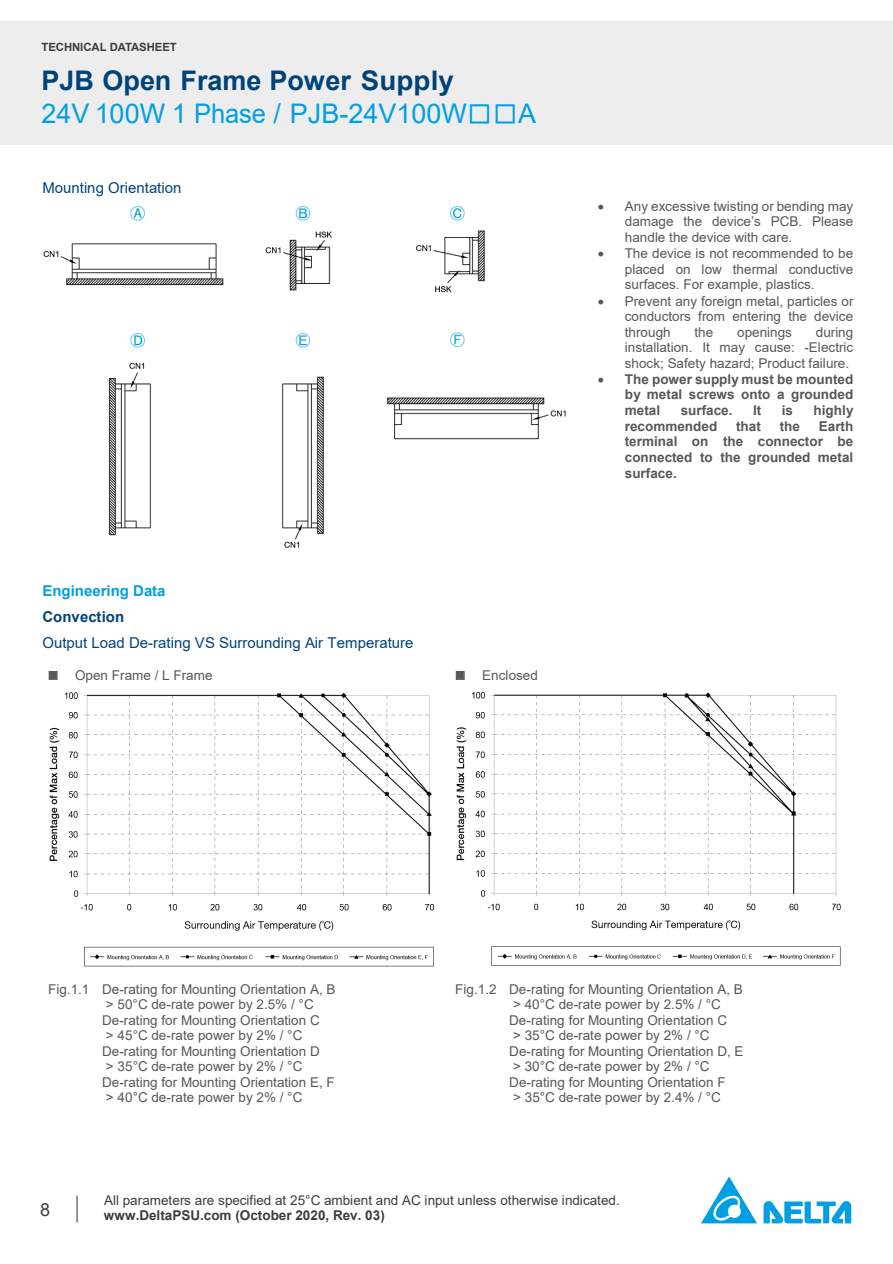
<style>
.page{position:relative;width:893px;height:1264px;background:#fff}
.page>*{position:absolute;margin:0;border:0;box-sizing:border-box;transform-origin:0 0}
.t1{font:27px/32.7px "Arial";letter-spacing:-.005em;color:#009fe3}
.t2{font:25.5px "MS Gothic";color:#009fe3}
.t3{font:18px "Arial";color:#3c3c3b}
.t4{font:15px "Arial";color:#004379}
.t5{font:700 15px "Arial";color:#009fe3}
.t6{font:700 15px "Arial";letter-spacing:.005em;color:#004379}
.t7{font:13.5px/15.6px "Arial";letter-spacing:.005em;color:#575756}
.t8{font:700 13.5px/15.8px "Arial";color:#575756;text-align:justify}
.t9{font:13.5px "Arial";letter-spacing:.005em;color:#3c3c3b}
.t10{font:700 13.5px "Arial";letter-spacing:.005em;color:#3c3c3b}
.t11{font:700 11.4px "Arial";letter-spacing:-.01em;color:#3c3c3b}
.s1{font-weight:700;color:#004379}
.s2{font-family:"MS Gothic";font-size:25.5px}
.s3{font-family:"Arial";font-size:27px}
</style>
<div class="page">
<div style="left:0;top:21px;width:893px;height:124px;background:#ededed"></div>
<img style="left:701px;top:1176px;width:151px;height:48px">
<svg style="left:77px;top:1195px;width:1px;height:26px"></svg>
<img style="left:43px;top:206px;width:523px;height:342px">
<img style="left:49px;top:692px;width:385px;height:275px">
<img style="left:456px;top:692px;width:385px;height:274px">
<svg style="left:49px;top:671px;width:8px;height:8px"></svg>
<svg style="left:456px;top:671px;width:8px;height:8px"></svg>
<p class="t11" style="left:42px;top:39px;width:137px">TECHNICAL DATASHEET</p>
<h1 class="t1" style="left:42px;top:64px;width:478px"><span class="s1">PJB Open Frame Power Supply<br></span>24V 100W 1 Phase / PJB-24V100W <span class="s2">ڧ</span></h1>
<h2 class="t2" style="left:467px;top:101px;width:71px">ڧ <span class="s3">A</span></h2>
<p class="t4" style="left:42px;top:177px;width:141px">Mounting Orientation</p>
<p class="t5" style="left:42px;top:579px;width:125px">Engineering Data</p>
<p class="t6" style="left:42px;top:606px;width:83px">Convection</p>
<p class="t4" style="left:42px;top:632px;width:372px">Output Load De-rating VS Surrounding Air Temperature</p>
<p class="t7" style="left:75px;top:667px;width:139px">Open Frame / L Frame</p>
<p class="t7" style="left:482px;top:667px;width:57px">Enclosed</p>
<p class="t7" style="left:625px;top:198px;width:230px">Any excessive twisting or bending may damage the device’s PCB. Please handle the device with care.<br>The device is not recommended to be placed on low thermal conductive surfaces. For example, plastics.<br>Prevent any foreign metal, particles or conductors from entering the device through</p>
<p class="t7" style="left:625px;top:324px;width:230px;text-align:justify;text-indent:191px">during installation. It may cause: -Electric shock; Safety hazard; Product failure.</p>
<p class="t8" style="left:625px;top:371px;width:230px">The power supply must be mounted by metal screws onto a grounded metal</p>
<p class="t7" style="left:695px;top:324px;width:20px">the</p>
<p class="t7" style="left:737px;top:324px;width:56px">openings</p>
<p class="t8" style="left:681px;top:402px;width:53px">surface.</p>
<p class="t8" style="left:753px;top:402px;width:10px">It</p>
<p class="t8" style="left:782px;top:402px;width:13px">is</p>
<p class="t8" style="left:813px;top:402px;width:42px">highly</p>
<p class="t8" style="left:625px;top:418px;width:94px">recommended</p>
<p class="t8" style="left:736px;top:418px;width:26px">that</p>
<p class="t8" style="left:780px;top:418px;width:22px">the</p>
<p class="t8" style="left:625px;top:418px;width:230px;text-indent:194px">Earth terminal on the connector be connected to the grounded metal surface.</p>
<p class="t7" style="left:102px;top:980px;width:235px;text-indent:-54px">Fig.1.1 De-rating for Mounting Orientation A, B &gt; 50°C de-rate power by 2.5% / °C De-rating for Mounting Orientation C<br>&gt; 45°C de-rate power by 2% / °C De-rating for Mounting Orientation D<br>&gt; 35°C de-rate power by 2% / °C De-rating for Mounting Orientation E, F &gt; 40°C de-rate power by 2% / °C</p>
<p class="t7" style="left:509px;top:980px;width:236px;text-indent:-54px">Fig.1.2 De-rating for Mounting Orientation A, B &gt; 40°C de-rate power by 2.5% / °C De-rating for Mounting Orientation C<br>&gt; 35°C de-rate power by 2% / °C De-rating for Mounting Orientation D, E &gt; 30°C de-rate power by 2% / °C De-rating for Mounting Orientation F<br>&gt; 35°C de-rate power by 2.4% / °C</p>
<h3 class="t3" style="left:40px;top:1196px;width:12px">8</h3>
<p class="t9" style="left:104px;top:1190px;width:517px">All parameters are specified at 25°C ambient and AC input unless otherwise indicated.</p>
<p class="t10" style="left:104px;top:1205px;width:282px">www.DeltaPSU.com (October 2020, Rev. 03)</p>
</div>
